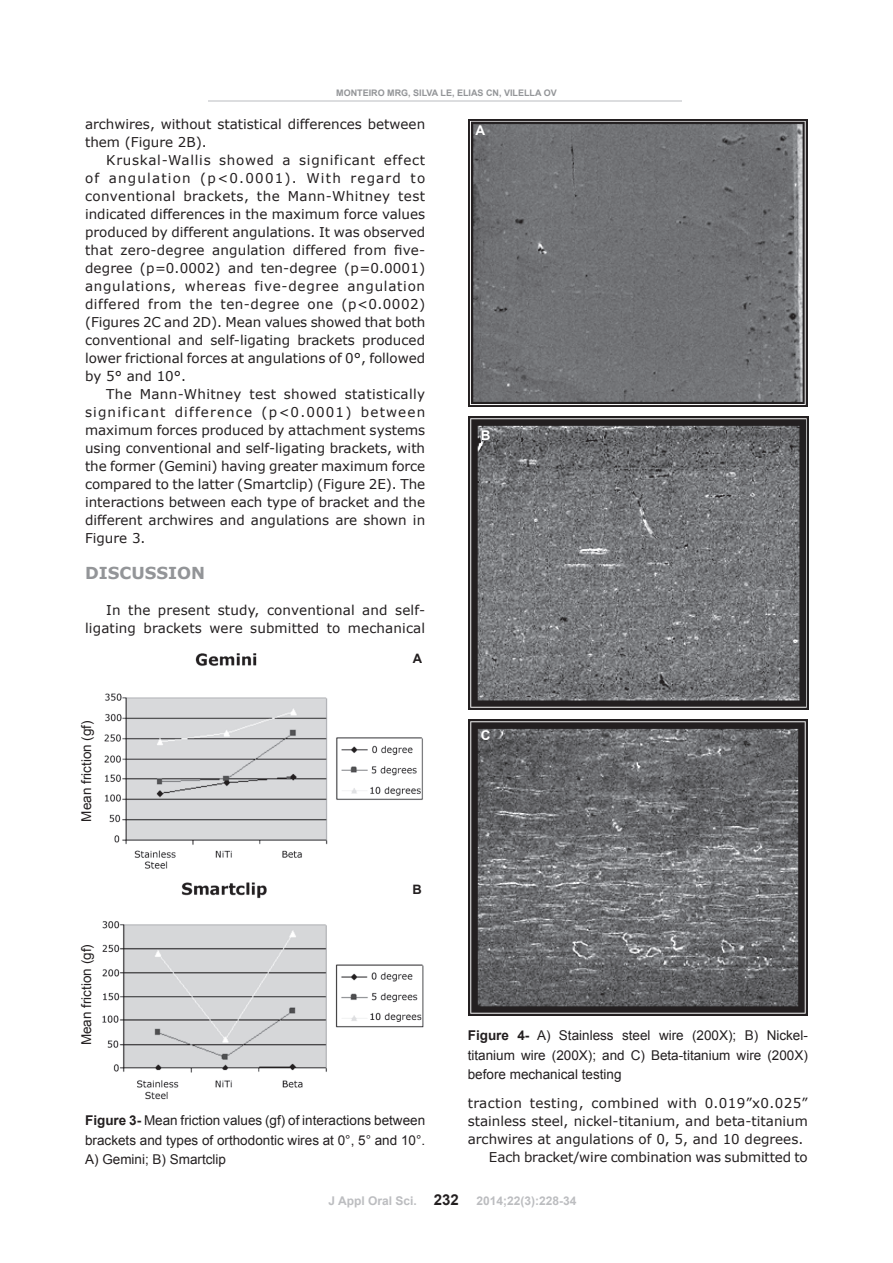
<style>
.page{position:relative;width:893px;height:1263px;background:#fff}
.page>*{position:absolute;margin:0;border:0;box-sizing:border-box;transform-origin:0 0}
.t1{font:700 16.5px "Verdana";color:#939598}
.t2{font:13.5px/18px "Verdana";color:#231f20;text-align:justify}
.t3{font:13.5px/19.5px "Arial";color:#231f20;text-align:justify}
.t4{font:13.5px "Verdana";letter-spacing:.025em;color:#231f20}
.t5{font:700 13.5px "Arial";color:#fff}
.t6{font:700 13.05px "Arial";color:#231f20}
.t7{font:700 12px "Arial";color:#bcbdc0}
.t8{font:700 9px "Arial";color:#939598}
.s1{font-style:italic}
.s2{font-weight:700}
.s3{font-size:15px;color:#231f20}
</style>
<div class="page">
<hr style="left:208px;top:100px;width:474px;height:1px;background:#dcdddf">
<img style="left:469px;top:119px;width:339px;height:288px">
<img style="left:469px;top:417px;width:339px;height:292px">
<img style="left:468px;top:719px;width:340px;height:296px">
<img style="left:104px;top:653px;width:319px;height:216px">
<img style="left:102px;top:882px;width:322px;height:218px">
<p class="t8" style="left:336px;top:87px;width:222px">MONTEIRO MRG, SILVA LE, ELIAS CN, VILELLA OV</p>
<p class="t2" style="left:85px;top:115px;width:342px">archwires, without statistical differences between them (Figure 2B).</p>
<p class="t2" style="left:85px;top:151px;width:342px;text-indent:21px">Kruskal-Wallis showed a significant effect of angulation (p<span class="s1">&lt;</span>0.0001). With regard to conventional brackets, the Mann-Whitney test indicated differences in the maximum force values produced by different angulations. It was observed that zero-degree angulation differed from five&shy;degree (p<span class="s1">=</span>0.0002) and ten-degree (p<span class="s1">=</span>0.0001) angulations, whereas five-degree angulation differed from the ten-degree one (p<span class="s1">&lt;</span>0.0002) (Figures 2C and 2D). Mean values showed that both conventional and self-ligating brackets produced lower frictional forces at angulations of 0°, followed by 5° and 10°.</p>
<p class="t2" style="left:85px;top:385px;width:342px;text-indent:21px">The Mann-Whitney test showed statistically significant difference (p<span class="s1">&lt;</span>0.0001) between maximum forces produced by attachment systems using conventional and self-ligating brackets, with the former (Gemini) having greater maximum force compared to the latter (Smartclip) (Figure 2E). The interactions between each type of bracket and the different archwires and angulations are shown in Figure 3.</p>
<p class="t1" style="left:85px;top:563px;width:122px">DISCUSSION</p>
<p class="t2" style="left:85px;top:601px;width:342px;text-align:right">In the present study, conventional and self&shy;ligating brackets were submitted to mechanical</p>
<p class="t3" style="left:77px;top:821px;width:103px;rotate:-90deg">Mean friction (gf)</p>
<p class="t6" style="left:413px;top:650px;width:11px">A</p>
<p class="t5" style="left:475px;top:121px;width:11px">A</p>
<p class="t5" style="left:481px;top:426px;width:11px">B</p>
<p class="t5" style="left:481px;top:727px;width:11px">C</p>
<p class="t6" style="left:413px;top:880px;width:11px">B</p>
<p class="t3" style="left:77px;top:1045px;width:103px;rotate:-90deg">Mean friction (gf)</p>
<p class="t3" style="left:85px;top:1111px;width:342px"><span class="s2">Figure 3-</span> Mean friction values (gf) of interactions between brackets and types of orthodontic wires at 0°, 5° and 10°.<br>A) Gemini; B) Smartclip</p>
<p class="t3" style="left:468px;top:1026px;width:342px"><span class="s2">Figure 4-</span> A) Stainless steel wire (200X); B) Nickel&shy;titanium wire (200X); and C) Beta-titanium wire (200X) before mechanical testing</p>
<p class="t4" style="left:468px;top:1095px;width:342px">traction testing, combined with 0.019”x0.025”</p>
<p class="t2" style="left:468px;top:1112px;width:342px">stainless steel, nickel-titanium, and beta-titanium</p>
<p class="t2" style="left:468px;top:1130px;width:337px">archwires at angulations of 0, 5, and 10 degrees.</p>
<p class="t2" style="left:489px;top:1148px;width:320px">Each bracket/wire combination was submitted to</p>
<p class="t7" style="left:328px;top:1193px;width:132px">J Appl Oral Sci. <span class="s3">232</span></p>
<p class="t7" style="left:477px;top:1193px;width:102px">2014;22(3):228-34</p>
</div>
